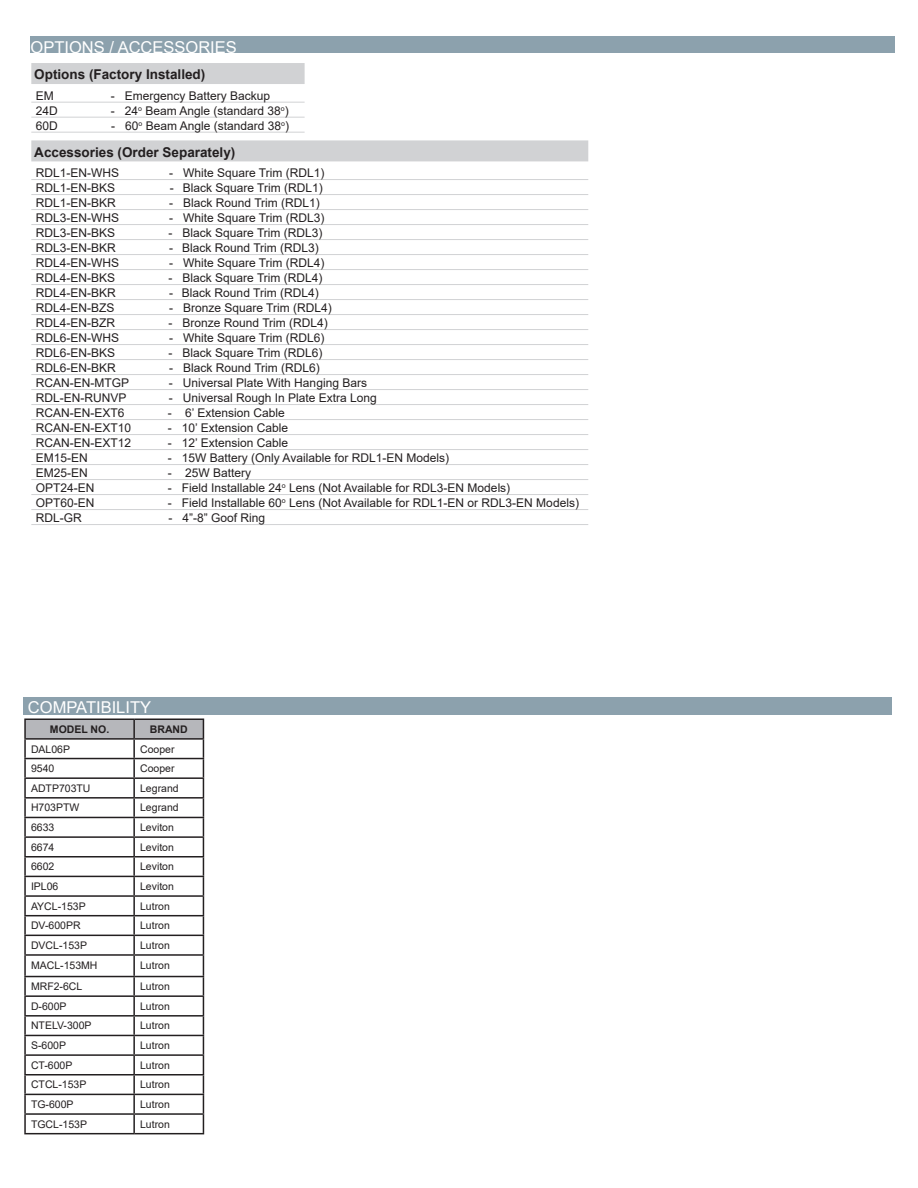
<style>
.page{position:relative;width:918px;height:1188px;background:#fff}
.page>*{position:absolute;margin:0;border:0;box-sizing:border-box;transform-origin:0 0}
.t1{font:16.35px "Arial";color:#fff}
.Table_Headings{font:700 13.5px "Arial";color:#231f20}
.OrderingInfoDescriptions{font:12px "Arial";color:#231f20}
.t2{font:10.5px "Arial";color:#231f20}
.t3{font:700 10.5px "Arial";color:#231f20}
</style>
<div class="page">
<hr style="left:24px;top:718px;width:110px;height:2px;background:#231f20">
<hr style="left:134px;top:718px;width:70px;height:2px;background:#231f20">
<svg style="left:24px;top:719px;width:180px;height:414px"></svg>
<hr style="left:24px;top:1133px;width:110px;height:1px;background:#231f20">
<hr style="left:134px;top:1133px;width:70px;height:1px;background:#231f20">
<div style="left:23px;top:697px;width:869px;height:18px;background:#8ca1ad"></div>
<div style="left:31px;top:63px;width:274px;height:21px;background:#d1d2d4"></div>
<hr style="left:31px;top:102px;width:274px;height:1px;background:#d1d2d4">
<hr style="left:31px;top:117px;width:274px;height:1px;background:#d1d2d4">
<hr style="left:31px;top:132px;width:274px;height:1px;background:#d1d2d4">
<div style="left:31px;top:140px;width:557px;height:21px;background:#d1d2d4"></div>
<hr style="left:31px;top:179px;width:557px;height:1px;background:#d1d2d4">
<hr style="left:31px;top:194px;width:557px;height:1px;background:#d1d2d4">
<hr style="left:31px;top:209px;width:557px;height:1px;background:#d1d2d4">
<hr style="left:31px;top:224px;width:557px;height:1px;background:#d1d2d4">
<hr style="left:31px;top:239px;width:557px;height:1px;background:#d1d2d4">
<hr style="left:31px;top:254px;width:557px;height:1px;background:#d1d2d4">
<hr style="left:31px;top:269px;width:557px;height:1px;background:#d1d2d4">
<hr style="left:31px;top:284px;width:557px;height:1px;background:#d1d2d4">
<hr style="left:31px;top:299px;width:557px;height:1px;background:#d1d2d4">
<hr style="left:31px;top:314px;width:557px;height:1px;background:#d1d2d4">
<hr style="left:31px;top:329px;width:557px;height:1px;background:#d1d2d4">
<hr style="left:31px;top:344px;width:557px;height:1px;background:#d1d2d4">
<hr style="left:31px;top:359px;width:557px;height:1px;background:#d1d2d4">
<hr style="left:31px;top:374px;width:557px;height:1px;background:#d1d2d4">
<hr style="left:31px;top:389px;width:557px;height:1px;background:#d1d2d4">
<hr style="left:31px;top:404px;width:557px;height:1px;background:#d1d2d4">
<hr style="left:31px;top:419px;width:557px;height:1px;background:#d1d2d4">
<hr style="left:31px;top:434px;width:557px;height:1px;background:#d1d2d4">
<hr style="left:31px;top:449px;width:557px;height:1px;background:#d1d2d4">
<hr style="left:31px;top:464px;width:557px;height:1px;background:#d1d2d4">
<hr style="left:31px;top:479px;width:557px;height:1px;background:#d1d2d4">
<hr style="left:31px;top:494px;width:557px;height:1px;background:#d1d2d4">
<hr style="left:31px;top:509px;width:557px;height:1px;background:#d1d2d4">
<hr style="left:31px;top:524px;width:557px;height:1px;background:#d1d2d4">
<div style="left:31px;top:36px;width:864px;height:17px;background:#8ca1ad"></div>
<p class="t1" style="left:31px;top:36px;width:208px">OPTIONS / ACCESSORIES</p>
<p class="Table_Headings" style="left:34px;top:65px;width:173px">Options (Factory Installed)</p>
<p class="OrderingInfoDescriptions" style="left:36px;top:87px;width:20px">EM</p>
<p class="OrderingInfoDescriptions" style="left:111px;top:87px;width:161px">- Emergency Battery Backup</p>
<p class="OrderingInfoDescriptions" style="left:36px;top:102px;width:24px">24D</p>
<p class="OrderingInfoDescriptions" style="left:111px;top:102px;width:179px">- 24<sup>o</sup> Beam Angle (standard 38<sup>o</sup>)</p>
<p class="OrderingInfoDescriptions" style="left:36px;top:117px;width:24px">60D</p>
<p class="OrderingInfoDescriptions" style="left:111px;top:117px;width:179px">- 60<sup>o</sup> Beam Angle (standard 38<sup>o</sup>)</p>
<p class="Table_Headings" style="left:34px;top:142px;width:203px">Accessories (Order Separately)</p>
<p class="OrderingInfoDescriptions" style="left:36px;top:165px;width:85px">RDL1-EN-WHS</p>
<p class="OrderingInfoDescriptions" style="left:169px;top:165px;width:157px">- White Square Trim (RDL1)</p>
<p class="OrderingInfoDescriptions" style="left:36px;top:180px;width:81px">RDL1-EN-BKS</p>
<p class="OrderingInfoDescriptions" style="left:170px;top:180px;width:155px">- Black Square Trim (RDL1)</p>
<p class="OrderingInfoDescriptions" style="left:36px;top:195px;width:82px">RDL1-EN-BKR</p>
<p class="OrderingInfoDescriptions" style="left:169px;top:195px;width:152px">- Black Round Trim (RDL1)</p>
<p class="OrderingInfoDescriptions" style="left:36px;top:210px;width:85px">RDL3-EN-WHS</p>
<p class="OrderingInfoDescriptions" style="left:169px;top:210px;width:157px">- White Square Trim (RDL3)</p>
<p class="OrderingInfoDescriptions" style="left:36px;top:225px;width:81px">RDL3-EN-BKS</p>
<p class="OrderingInfoDescriptions" style="left:169px;top:225px;width:156px">- Black Square Trim (RDL3)</p>
<p class="OrderingInfoDescriptions" style="left:36px;top:240px;width:82px">RDL3-EN-BKR</p>
<p class="OrderingInfoDescriptions" style="left:169px;top:240px;width:151px">- Black Round Trim (RDL3)</p>
<p class="OrderingInfoDescriptions" style="left:36px;top:255px;width:85px">RDL4-EN-WHS</p>
<p class="OrderingInfoDescriptions" style="left:169px;top:255px;width:157px">- White Square Trim (RDL4)</p>
<p class="OrderingInfoDescriptions" style="left:36px;top:270px;width:81px">RDL4-EN-BKS</p>
<p class="OrderingInfoDescriptions" style="left:169px;top:270px;width:156px">- Black Square Trim (RDL4)</p>
<p class="OrderingInfoDescriptions" style="left:36px;top:285px;width:82px">RDL4-EN-BKR</p>
<p class="OrderingInfoDescriptions" style="left:169px;top:285px;width:151px">- Black Round Trim (RDL4)</p>
<p class="OrderingInfoDescriptions" style="left:36px;top:300px;width:80px">RDL4-EN-BZS</p>
<p class="OrderingInfoDescriptions" style="left:169px;top:300px;width:164px">- Bronze Square Trim (RDL4)</p>
<p class="OrderingInfoDescriptions" style="left:36px;top:315px;width:81px">RDL4-EN-BZR</p>
<p class="OrderingInfoDescriptions" style="left:169px;top:315px;width:161px">- Bronze Round Trim (RDL4)</p>
<p class="OrderingInfoDescriptions" style="left:36px;top:330px;width:85px">RDL6-EN-WHS</p>
<p class="OrderingInfoDescriptions" style="left:169px;top:330px;width:157px">- White Square Trim (RDL6)</p>
<p class="OrderingInfoDescriptions" style="left:36px;top:345px;width:81px">RDL6-EN-BKS</p>
<p class="OrderingInfoDescriptions" style="left:169px;top:345px;width:156px">- Black Square Trim (RDL6)</p>
<p class="OrderingInfoDescriptions" style="left:36px;top:360px;width:82px">RDL6-EN-BKR</p>
<p class="OrderingInfoDescriptions" style="left:169px;top:360px;width:152px">- Black Round Trim (RDL6)</p>
<p class="OrderingInfoDescriptions" style="left:36px;top:375px;width:95px">RCAN-EN-MTGP</p>
<p class="OrderingInfoDescriptions" style="left:169px;top:375px;width:200px">- Universal Plate With Hanging Bars</p>
<p class="OrderingInfoDescriptions" style="left:36px;top:390px;width:92px">RDL-EN-RUNVP</p>
<p class="OrderingInfoDescriptions" style="left:169px;top:390px;width:210px">- Universal Rough In Plate Extra Long</p>
<p class="OrderingInfoDescriptions" style="left:36px;top:405px;width:90px">RCAN-EN-EXT6</p>
<p class="OrderingInfoDescriptions" style="left:168px;top:405px;width:118px">- 6’ Extension Cable</p>
<p class="OrderingInfoDescriptions" style="left:36px;top:420px;width:97px">RCAN-EN-EXT10</p>
<p class="OrderingInfoDescriptions" style="left:168px;top:420px;width:122px">- 10’ Extension Cable</p>
<p class="OrderingInfoDescriptions" style="left:36px;top:435px;width:97px">RCAN-EN-EXT12</p>
<p class="OrderingInfoDescriptions" style="left:168px;top:435px;width:122px">- 12’ Extension Cable</p>
<p class="OrderingInfoDescriptions" style="left:36px;top:450px;width:54px">EM15-EN</p>
<p class="OrderingInfoDescriptions" style="left:168px;top:450px;width:283px">- 15W Battery (Only Available for RDL1-EN Models)</p>
<p class="OrderingInfoDescriptions" style="left:36px;top:465px;width:54px">EM25-EN</p>
<p class="OrderingInfoDescriptions" style="left:168px;top:465px;width:85px">- 25W Battery</p>
<p class="OrderingInfoDescriptions" style="left:36px;top:480px;width:60px">OPT24-EN</p>
<p class="OrderingInfoDescriptions" style="left:168px;top:480px;width:344px">- Field Installable 24<sup>o</sup> Lens (Not Available for RDL3-EN Models)</p>
<p class="OrderingInfoDescriptions" style="left:36px;top:495px;width:60px">OPT60-EN</p>
<p class="OrderingInfoDescriptions" style="left:168px;top:495px;width:413px">- Field Installable 60<sup>o</sup> Lens (Not Available for RDL1-EN or RDL3-EN Models)</p>
<p class="OrderingInfoDescriptions" style="left:36px;top:510px;width:47px">RDL-GR</p>
<p class="OrderingInfoDescriptions" style="left:169px;top:510px;width:98px">- 4”-8” Goof Ring</p>
<p class="t1" style="left:28px;top:696px;width:125px">COMPATIBILITY</p>
<p class="t3" style="left:50px;top:722px;width:61px">MODEL NO.</p>
<p class="t3" style="left:150px;top:722px;width:39px">BRAND</p>
<p class="t2" style="left:31px;top:742px;width:41px">DAL06P</p>
<p class="t2" style="left:140px;top:742px;width:36px">Cooper</p>
<p class="t2" style="left:31px;top:761px;width:25px">9540</p>
<p class="t2" style="left:140px;top:761px;width:36px">Cooper</p>
<p class="t2" style="left:31px;top:781px;width:61px">ADTP703TU</p>
<p class="t2" style="left:140px;top:781px;width:40px">Legrand</p>
<p class="t2" style="left:31px;top:801px;width:50px">H703PTW</p>
<p class="t2" style="left:140px;top:801px;width:40px">Legrand</p>
<p class="t2" style="left:31px;top:820px;width:25px">6633</p>
<p class="t2" style="left:140px;top:820px;width:35px">Leviton</p>
<p class="t2" style="left:31px;top:840px;width:25px">6674</p>
<p class="t2" style="left:140px;top:840px;width:35px">Leviton</p>
<p class="t2" style="left:31px;top:859px;width:25px">6602</p>
<p class="t2" style="left:140px;top:859px;width:35px">Leviton</p>
<p class="t2" style="left:31px;top:879px;width:29px">IPL06</p>
<p class="t2" style="left:140px;top:879px;width:35px">Leviton</p>
<p class="t2" style="left:31px;top:899px;width:56px">AYCL-153P</p>
<p class="t2" style="left:140px;top:899px;width:31px">Lutron</p>
<p class="t2" style="left:31px;top:918px;width:51px">DV-600PR</p>
<p class="t2" style="left:140px;top:918px;width:31px">Lutron</p>
<p class="t2" style="left:31px;top:938px;width:58px">DVCL-153P</p>
<p class="t2" style="left:140px;top:938px;width:31px">Lutron</p>
<p class="t2" style="left:31px;top:958px;width:68px">MACL-153MH</p>
<p class="t2" style="left:140px;top:958px;width:31px">Lutron</p>
<p class="t2" style="left:31px;top:979px;width:53px">MRF2-6CL</p>
<p class="t2" style="left:140px;top:979px;width:31px">Lutron</p>
<p class="t2" style="left:31px;top:999px;width:37px">D-600P</p>
<p class="t2" style="left:140px;top:999px;width:31px">Lutron</p>
<p class="t2" style="left:31px;top:1019px;width:62px">NTELV-300P</p>
<p class="t2" style="left:140px;top:1019px;width:31px">Lutron</p>
<p class="t2" style="left:31px;top:1038px;width:37px">S-600P</p>
<p class="t2" style="left:140px;top:1038px;width:31px">Lutron</p>
<p class="t2" style="left:31px;top:1058px;width:43px">CT-600P</p>
<p class="t2" style="left:140px;top:1058px;width:31px">Lutron</p>
<p class="t2" style="left:31px;top:1077px;width:57px">CTCL-153P</p>
<p class="t2" style="left:140px;top:1077px;width:31px">Lutron</p>
<p class="t2" style="left:31px;top:1097px;width:44px">TG-600P</p>
<p class="t2" style="left:140px;top:1097px;width:31px">Lutron</p>
<p class="t2" style="left:31px;top:1117px;width:58px">TGCL-153P</p>
<p class="t2" style="left:140px;top:1117px;width:31px">Lutron</p>
</div>
